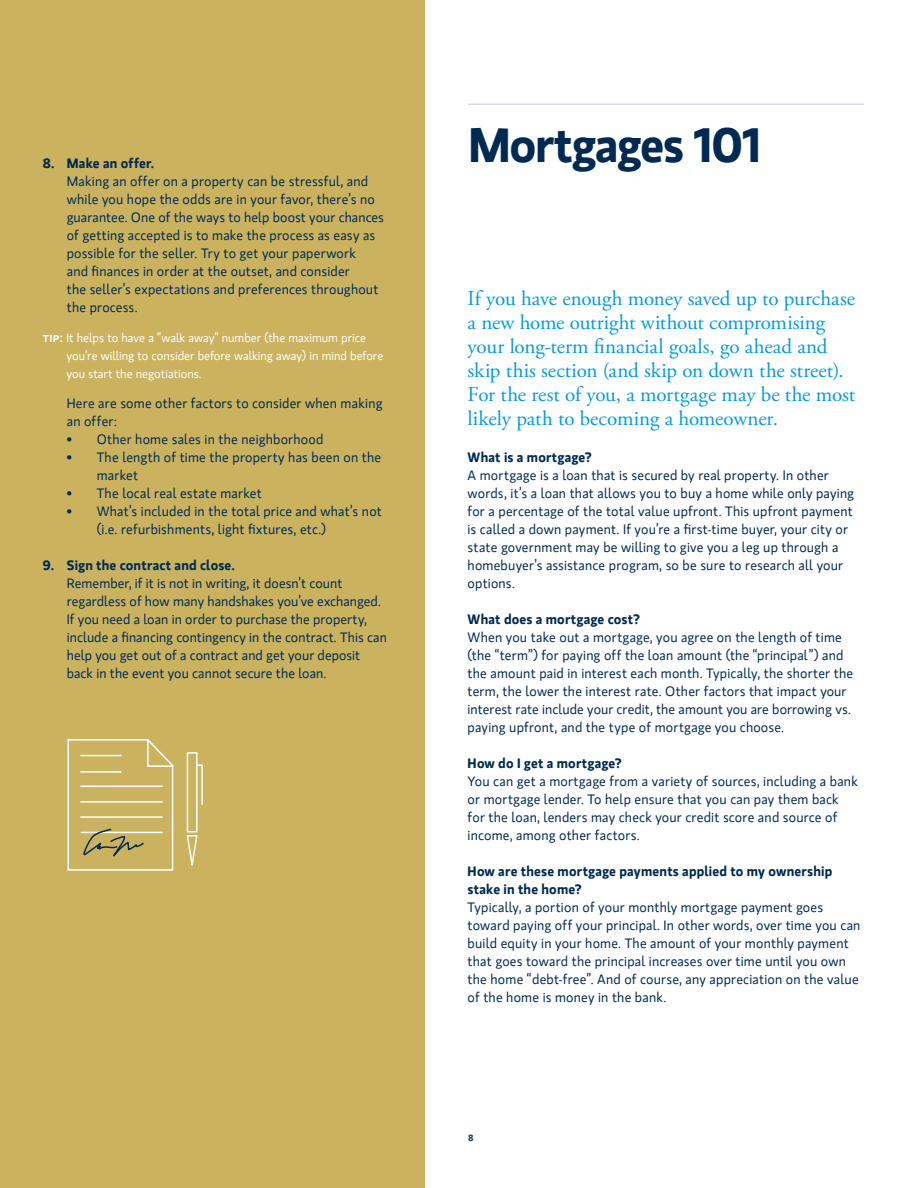
<style>
.page{position:relative;width:918px;height:1188px;background:#fff}
.page>*{position:absolute;margin:0;border:0;box-sizing:border-box;transform-origin:0 0}
.t1{font:700 48px "MS Gloriola II Std";letter-spacing:-.03em;color:#002a51}
.t2{font:21px/24px "Adobe Garamond Pro";color:#089ad9}
.t3{font:13.5px/18px "MS Gloriola II Std";letter-spacing:.015em;color:#002a51}
.t4{font:700 13.5px/18px "MS Gloriola II Std";letter-spacing:.01em;color:#002a51}
.t5{font:12px/18px "MS Gloriola II Std";color:#fff}
.t6{font:700 9px "MS Gloriola II Std";color:#1c3362}
.s1{font-weight:500;font-size:13.5px}
</style>
<div class="page">
<div style="left:0;top:0;width:424px;height:1188px;background:#cbb25f"></div>
<hr style="left:468px;top:104px;width:396px;height:1px;background:#d9daed">
<svg style="left:67px;top:739px;width:107px;height:132px"></svg>
<svg style="left:186px;top:752px;width:17px;height:114px"></svg>
<p class="t4" style="left:43px;top:154px;width:113px">8. Make an offer.</p>
<p class="t3" style="left:67px;top:172px;width:319px">Making an offer on a property can be stressful, and while you hope the odds are in your favor, there’s no guarantee. One of the ways to help boost your chances of getting accepted is to make the process as easy as possible for the seller. Try to get your paperwork<br>and finances in order at the outset, and consider<br>the seller’s expectations and preferences throughout the process.</p>
<p class="t5" style="left:66px;top:329px;width:318px;text-indent:-24px"><span class="s1">tip:</span> It helps to have a “walk away” number (the maximum price you’re willing to consider before walking away) in mind before you start the negotiations.</p>
<p class="t3" style="left:67px;top:394px;width:317px">Here are some other factors to consider when making an offer:</p>
<p class="t3" style="left:67px;top:430px;width:258px">• Other home sales in the neighborhood</p>
<p class="t3" style="left:97px;top:448px;width:286px;text-indent:-30px">• The length of time the property has been on the market</p>
<p class="t3" style="left:67px;top:484px;width:197px">• The local real estate market</p>
<p class="t3" style="left:97px;top:502px;width:287px;text-indent:-30px">• What’s included in the total price and what’s not (i.e. refurbishments, light fixtures, etc.)</p>
<p class="t4" style="left:43px;top:556px;width:194px">9. Sign the contract and close.</p>
<p class="t3" style="left:67px;top:574px;width:322px">Remember, if it is not in writing, it doesn’t count regardless of how many handshakes you’ve exchanged.<br>If you need a loan in order to purchase the property, include a financing contingency in the contract. This can help you get out of a contract and get your deposit back in the event you cannot secure the loan.</p>
<h1 class="t1" style="left:468px;top:111px;width:294px">Mortgages 101</h1>
<p class="t2" style="left:468px;top:288px;width:389px">If you have enough money saved up to purchase a new home outright without compromising your long-term financial goals, go ahead and skip this section (and skip on down the street).<br>For the rest of you, a mortgage may be the most likely path to becoming a homeowner.</p>
<p class="t4" style="left:468px;top:448px;width:126px">What is a mortgage?</p>
<p class="t3" style="left:468px;top:466px;width:388px">A mortgage is a loan that is secured by real property. In other words, it’s a loan that allows you to buy a home while only paying for a percentage of the total value upfront. This upfront payment is called a down payment. If you’re a first-time buyer, your city or state government may be willing to give you a leg up through a homebuyer’s assistance program, so be sure to research all your options.</p>
<p class="t4" style="left:468px;top:610px;width:174px">What does a mortgage cost?</p>
<p class="t3" style="left:468px;top:628px;width:387px">When you take out a mortgage, you agree on the length of time (the “term”) for paying off the loan amount (the “principal”) and the amount paid in interest each month. Typically, the shorter the term, the lower the interest rate. Other factors that impact your interest rate include your credit, the amount you are borrowing vs. paying upfront, and the type of mortgage you choose.</p>
<p class="t4" style="left:468px;top:754px;width:156px">How do I get a mortgage?</p>
<p class="t3" style="left:468px;top:772px;width:392px">You can get a mortgage from a variety of sources, including a bank or mortgage lender. To help ensure that you can pay them back for the loan, lenders may check your credit score and source of income, among other factors.</p>
<p class="t4" style="left:468px;top:862px;width:366px">How are these mortgage payments applied to my ownership stake in the home?</p>
<p class="t3" style="left:468px;top:898px;width:394px">Typically, a portion of your monthly mortgage payment goes toward paying off your principal. In other words, over time you can build equity in your home. The amount of your monthly payment that goes toward the principal increases over time until you own the home “debt-free”. And of course, any appreciation on the value of the home is money in the bank.</p>
<p class="t6" style="left:468px;top:1131px;width:7px">8</p>
</div>
